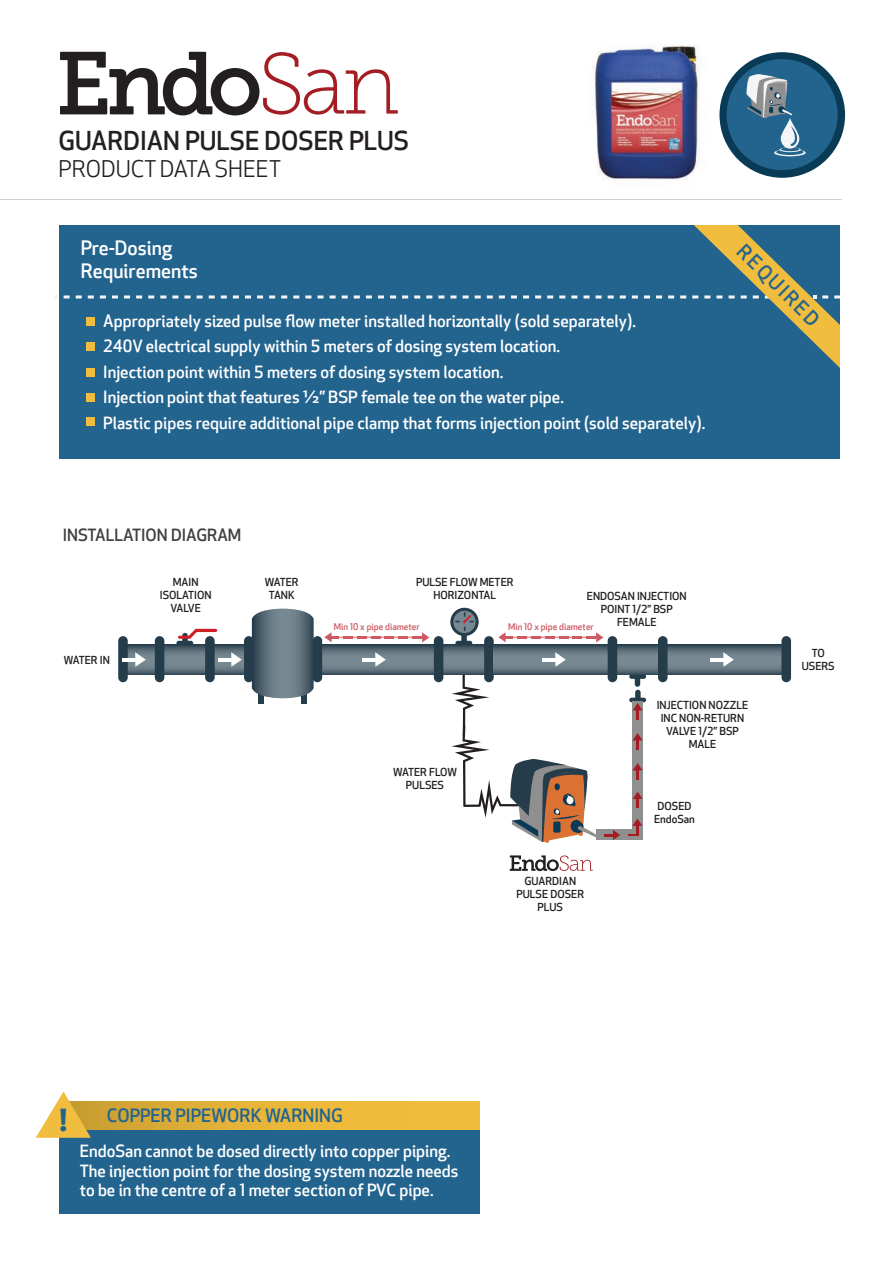
<style>
.page{position:relative;width:893px;height:1263px;background:#fff}
.page>*{position:absolute;margin:0;border:0;box-sizing:border-box;transform-origin:0 0}
.t1{font:700 29.85px "Apex New";color:#23648f}
.t2{font:500 25.5px "Apex New";color:#231f20}
.t3{font:22.5px "Apex New";color:#231f20}
.t4{font:500 19.5px/23.4px "Apex New";color:#fff}
.t5{font:500 19.5px "Apex New";color:#23648f}
.t6{font:500 18px "Apex New";color:#23648f}
.t7{font:500 16.5px/25.5px "Apex New";color:#fff}
.t8{font:500 16.5px "Apex New";color:#404041}
.t9{font:500 10.8px/13px "Apex New";color:#231f20;text-align:center}
.t10{font:500 9px "Apex New";color:#cd5a63}
</style>
<div class="page">
<svg style="left:60px;top:52px;width:338px;height:63px"></svg>
<svg style="left:0;top:199px;width:842px;height:1px"></svg>
<img style="left:592px;top:45px;width:108px;height:135px">
<div style="left:719px;top:52px;width:126px;height:126px;background:#093b56;border-radius:50%"></div>
<div style="left:727px;top:59px;width:111px;height:111px;background:#23648f;border-radius:50%"></div>
<svg style="left:774px;top:149px;width:32px;height:7px"></svg>
<svg style="left:776px;top:149px;width:27px;height:6px"></svg>
<svg style="left:779px;top:147px;width:22px;height:5px"></svg>
<hr style="left:781px;top:147px;width:18px;height:4px;background:#23648f;border-radius:50%">
<svg style="left:746px;top:74px;width:53px;height:75px"></svg>
<div style="left:59px;top:225px;width:781px;height:234px;background:#23648f"></div>
<svg style="left:64px;top:295px;width:6px;height:3px"></svg>
<svg style="left:76px;top:295px;width:6px;height:3px"></svg>
<svg style="left:88px;top:295px;width:6px;height:3px"></svg>
<svg style="left:100px;top:295px;width:6px;height:3px"></svg>
<svg style="left:112px;top:295px;width:6px;height:3px"></svg>
<svg style="left:124px;top:295px;width:6px;height:3px"></svg>
<svg style="left:136px;top:295px;width:6px;height:3px"></svg>
<svg style="left:148px;top:295px;width:6px;height:3px"></svg>
<svg style="left:160px;top:295px;width:6px;height:3px"></svg>
<svg style="left:172px;top:295px;width:6px;height:3px"></svg>
<svg style="left:184px;top:295px;width:7px;height:3px"></svg>
<svg style="left:197px;top:295px;width:6px;height:3px"></svg>
<svg style="left:209px;top:295px;width:6px;height:3px"></svg>
<svg style="left:221px;top:295px;width:6px;height:3px"></svg>
<svg style="left:233px;top:295px;width:6px;height:3px"></svg>
<svg style="left:245px;top:295px;width:6px;height:3px"></svg>
<svg style="left:257px;top:295px;width:6px;height:3px"></svg>
<svg style="left:269px;top:295px;width:6px;height:3px"></svg>
<svg style="left:281px;top:295px;width:6px;height:3px"></svg>
<svg style="left:293px;top:295px;width:6px;height:3px"></svg>
<svg style="left:305px;top:295px;width:6px;height:3px"></svg>
<svg style="left:317px;top:295px;width:7px;height:3px"></svg>
<svg style="left:330px;top:295px;width:6px;height:3px"></svg>
<svg style="left:342px;top:295px;width:6px;height:3px"></svg>
<svg style="left:354px;top:295px;width:6px;height:3px"></svg>
<svg style="left:366px;top:295px;width:6px;height:3px"></svg>
<svg style="left:378px;top:295px;width:6px;height:3px"></svg>
<svg style="left:390px;top:295px;width:6px;height:3px"></svg>
<svg style="left:402px;top:295px;width:6px;height:3px"></svg>
<svg style="left:414px;top:295px;width:6px;height:3px"></svg>
<svg style="left:426px;top:295px;width:6px;height:3px"></svg>
<svg style="left:438px;top:295px;width:6px;height:3px"></svg>
<svg style="left:450px;top:295px;width:7px;height:3px"></svg>
<svg style="left:463px;top:295px;width:6px;height:3px"></svg>
<svg style="left:475px;top:295px;width:6px;height:3px"></svg>
<svg style="left:487px;top:295px;width:6px;height:3px"></svg>
<svg style="left:499px;top:295px;width:6px;height:3px"></svg>
<svg style="left:511px;top:295px;width:6px;height:3px"></svg>
<svg style="left:523px;top:295px;width:6px;height:3px"></svg>
<svg style="left:535px;top:295px;width:6px;height:3px"></svg>
<svg style="left:547px;top:295px;width:6px;height:3px"></svg>
<svg style="left:559px;top:295px;width:6px;height:3px"></svg>
<svg style="left:571px;top:295px;width:6px;height:3px"></svg>
<svg style="left:583px;top:295px;width:6px;height:3px"></svg>
<svg style="left:596px;top:295px;width:6px;height:3px"></svg>
<svg style="left:608px;top:295px;width:6px;height:3px"></svg>
<svg style="left:620px;top:295px;width:6px;height:3px"></svg>
<svg style="left:632px;top:295px;width:6px;height:3px"></svg>
<svg style="left:644px;top:295px;width:6px;height:3px"></svg>
<svg style="left:656px;top:295px;width:6px;height:3px"></svg>
<svg style="left:668px;top:295px;width:6px;height:3px"></svg>
<svg style="left:680px;top:295px;width:6px;height:3px"></svg>
<div style="left:86px;top:317px;width:8px;height:9px;background:#f1bd3e"></div>
<div style="left:86px;top:343px;width:8px;height:8px;background:#f1bd3e"></div>
<div style="left:86px;top:368px;width:8px;height:9px;background:#f1bd3e"></div>
<div style="left:86px;top:394px;width:8px;height:8px;background:#f1bd3e"></div>
<div style="left:86px;top:418px;width:8px;height:8px;background:#f1bd3e"></div>
<svg style="left:692px;top:225px;width:148px;height:143px"></svg>
<div style="left:59px;top:1107px;width:421px;height:106px;background:#23648f"></div>
<div style="left:67px;top:1101px;width:413px;height:29px;background:linear-gradient(to right,#d0a434,#f8c23d)"></div>
<svg style="left:36px;top:1091px;width:55px;height:47px"></svg>
<svg style="left:667px;top:644px;width:114px;height:31px;background:#5f717c"></svg>
<div style="left:781px;top:636px;width:10px;height:46px;background:#253c4b;border-radius:5px"></div>
<svg style="left:617px;top:644px;width:41px;height:31px"></svg>
<div style="left:658px;top:636px;width:9px;height:46px;background:#253c4b;border-radius:5px"></div>
<svg style="left:322px;top:644px;width:112px;height:31px;background:#5f717c"></svg>
<div style="left:258px;top:693px;width:5px;height:11px;background:#253c4b"></div>
<div style="left:301px;top:693px;width:6px;height:11px;background:#253c4b"></div>
<svg style="left:215px;top:644px;width:29px;height:31px"></svg>
<div style="left:244px;top:636px;width:10px;height:46px;background:#253c4b;border-radius:5px"></div>
<svg style="left:176px;top:629px;width:41px;height:19px"></svg>
<svg style="left:164px;top:644px;width:41px;height:31px"></svg>
<svg style="left:128px;top:644px;width:27px;height:31px"></svg>
<div style="left:118px;top:636px;width:10px;height:46px;background:#253c4b;border-radius:5px"></div>
<div style="left:155px;top:636px;width:9px;height:46px;background:#253c4b;border-radius:5px"></div>
<div style="left:205px;top:636px;width:10px;height:46px;background:#253c4b;border-radius:5px"></div>
<svg style="left:252px;top:608px;width:62px;height:90px;background:#667882"></svg>
<div style="left:313px;top:636px;width:9px;height:46px;background:#253c4b;border-radius:5px"></div>
<svg style="left:443px;top:644px;width:41px;height:31px"></svg>
<div style="left:434px;top:636px;width:9px;height:46px;background:#253c4b;border-radius:5px"></div>
<div style="left:484px;top:636px;width:10px;height:46px;background:#253c4b;border-radius:5px"></div>
<svg style="left:450px;top:608px;width:29px;height:28px"></svg>
<svg style="left:453px;top:611px;width:23px;height:22px"></svg>
<svg style="left:455px;top:612px;width:19px;height:36px"></svg>
<svg style="left:494px;top:644px;width:114px;height:31px;background:#5f717c"></svg>
<div style="left:608px;top:636px;width:9px;height:46px;background:#253c4b;border-radius:5px"></div>
<svg style="left:510px;top:855px;width:83px;height:16px"></svg>
<svg style="left:452px;top:675px;width:144px;height:168px"></svg>
<div style="left:632px;top:701px;width:10px;height:139px;background:#8f8f8f"></div>
<div style="left:596px;top:829px;width:46px;height:11px;background:#8f8f8f"></div>
<svg style="left:135px;top:652px;width:11px;height:15px"></svg>
<hr style="left:122px;top:658px;width:17px;height:3px;background:#fff">
<svg style="left:231px;top:652px;width:11px;height:15px"></svg>
<hr style="left:218px;top:658px;width:17px;height:3px;background:#fff">
<svg style="left:375px;top:652px;width:11px;height:15px"></svg>
<hr style="left:362px;top:658px;width:17px;height:3px;background:#fff">
<svg style="left:555px;top:652px;width:11px;height:15px"></svg>
<hr style="left:542px;top:658px;width:17px;height:3px;background:#fff">
<svg style="left:723px;top:652px;width:11px;height:15px"></svg>
<hr style="left:710px;top:658px;width:17px;height:3px;background:#fff">
<svg style="left:632px;top:733px;width:11px;height:16px"></svg>
<svg style="left:629px;top:672px;width:17px;height:47px"></svg>
<svg style="left:632px;top:763px;width:11px;height:16px"></svg>
<svg style="left:632px;top:792px;width:11px;height:16px"></svg>
<svg style="left:604px;top:830px;width:16px;height:10px"></svg>
<svg style="left:628px;top:819px;width:14px;height:17px"></svg>
<svg style="left:324px;top:632px;width:105px;height:10px"></svg>
<svg style="left:498px;top:632px;width:105px;height:10px"></svg>
<h2 class="t2" style="left:58px;top:123px;width:352px">GUARDIAN PULSE DOSER PLUS</h2>
<h3 class="t3" style="left:58px;top:154px;width:224px">PRODUCT DATA SHEET</h3>
<p class="t4" style="left:81px;top:236px;width:119px">Pre-Dosing<br>Requirements</p>
<p class="t5" style="left:750px;top:239px;width:107px;rotate:45deg">REQ UIRED</p>
<p class="t7" style="left:103px;top:308px;width:603px">Appropriately sized pulse flow meter installed horizontally (sold separately).<br>240V electrical supply within 5 meters of dosing system location.<br>Injection point within 5 meters of dosing system location.<br>Injection point that features ½” BSP female tee on the water pipe.<br>Plastic pipes require additional pipe clamp that forms injection point (sold separately).</p>
<p class="t8" style="left:63px;top:523px;width:180px">INSTALLATION DIAGRAM</p>
<p class="t9" style="left:160px;top:575px;width:53px">MAIN<br>ISOLATION<br>VALVE</p>
<p class="t9" style="left:265px;top:575px;width:35px">WATER<br>TANK</p>
<p class="t9" style="left:416px;top:575px;width:99px">PULSE FLOW METER<br>HORIZONTAL</p>
<p class="t9" style="left:587px;top:589px;width:101px">ENDOSAN INJECTION<br>POINT 1/2” BSP<br>FEMALE</p>
<p class="t10" style="left:334px;top:620px;width:87px">Min 10 x pipe diameter</p>
<p class="t10" style="left:508px;top:620px;width:87px">Min 10 x pipe diameter</p>
<p class="t9" style="left:64px;top:653px;width:47px">WATER IN</p>
<p class="t9" style="left:802px;top:646px;width:34px">TO<br>USERS</p>
<p class="t9" style="left:393px;top:765px;width:65px">WATER FLOW<br>PULSES</p>
<p class="t9" style="left:517px;top:875px;width:69px">GUARDIAN<br>PULSE DOSER<br>PLUS</p>
<p class="t9" style="left:657px;top:698px;width:93px">INJECTION NOZZLE<br>INC NON-RETURN<br>VALVE 1/2” BSP<br>MALE</p>
<p class="t9" style="left:654px;top:800px;width:42px">DOSED<br>EndoSan</p>
<h1 class="t1" style="left:60px;top:1098px;width:9px">!</h1>
<p class="t6" style="left:107px;top:1103px;width:237px">COPPER PIPEWORK WARNING</p>
<p class="t7" style="left:80px;top:1141px;width:380px;line-height:19.5px">EndoSan cannot be dosed directly into copper piping.<br>The injection point for the dosing system nozzle needs to be in the centre of a 1 meter section of PVC pipe.</p>
</div>
